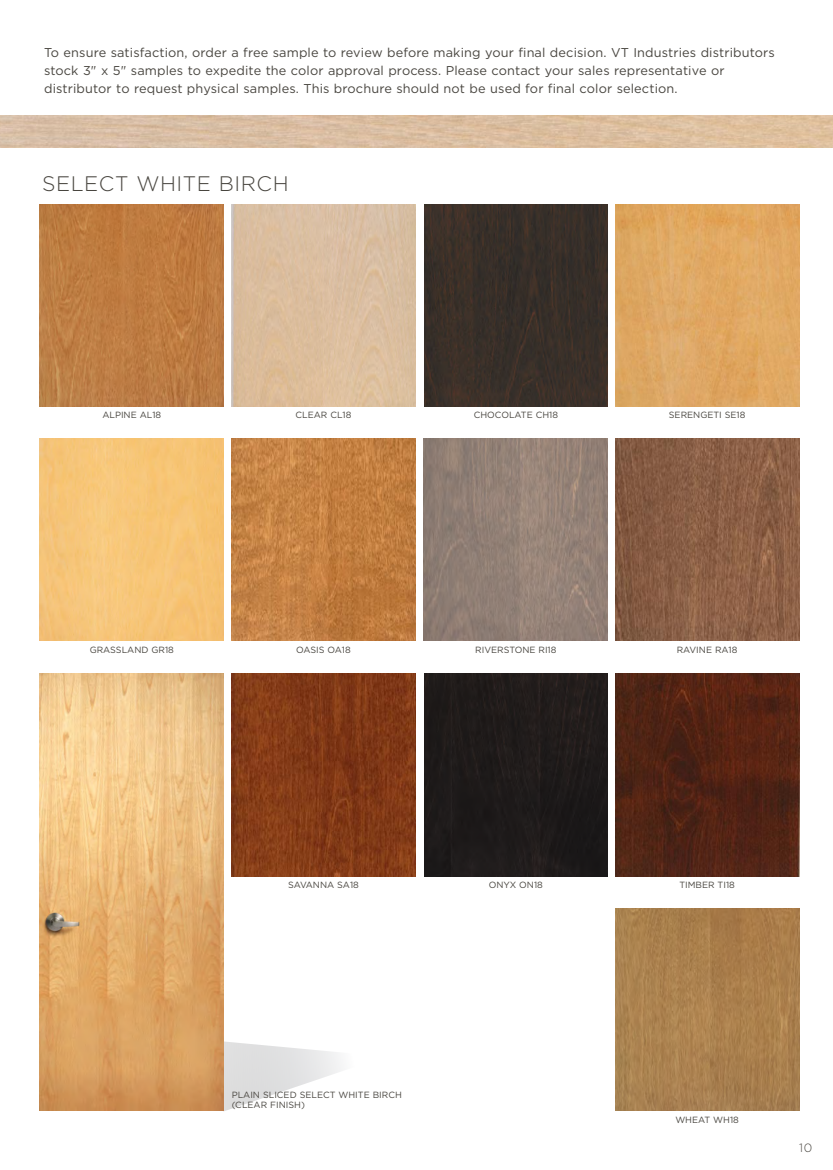
<style>
.page{position:relative;width:833px;height:1170px;background:#fff}
.page>*{position:absolute;margin:0;border:0;box-sizing:border-box;transform-origin:0 0}
.t1{font:300 21px "Gotham";letter-spacing:.025em;color:#48453f}
.t2{font:12.75px/18px "Gotham";letter-spacing:.01em;color:#48453f}
.t3{font:300 12px "Gotham";color:#48453f}
.t4{font:9px/10.8px "Gotham";color:#48453f}
</style>
<div class="page">
<img style="left:40px;top:204px;width:184px;height:203px">
<img style="left:232px;top:204px;width:183px;height:203px">
<img style="left:232px;top:438px;width:183px;height:203px">
<img style="left:615px;top:438px;width:184px;height:203px">
<img style="left:232px;top:674px;width:183px;height:202px">
<img style="left:615px;top:674px;width:184px;height:202px">
<img style="left:615px;top:908px;width:184px;height:203px">
<img style="left:615px;top:204px;width:184px;height:203px">
<img style="left:424px;top:204px;width:183px;height:203px">
<img style="left:423px;top:438px;width:184px;height:203px">
<div style="left:424px;top:674px;width:183px;height:202px;background:#1f1b1a"></div>
<svg style="left:224px;top:1041px;width:118px;height:70px"></svg>
<img style="left:40px;top:674px;width:184px;height:437px">
<img style="left:40px;top:438px;width:184px;height:203px">
<p class="t2" style="left:44px;top:43px;width:732px">To ensure satisfaction, order a free sample to review before making your final decision. VT Industries distributors stock 3" x 5" samples to expedite the color approval process. Please contact your sales representative or distributor to request physical samples. This brochure should not be used for final color selection.</p>
<h1 class="t1" style="left:42px;top:170px;width:248px">SELECT WHITE BIRCH</h1>
<p class="t4" style="left:102px;top:410px;width:60px">ALPINE AL18</p>
<p class="t4" style="left:295px;top:410px;width:57px">CLEAR CL18</p>
<p class="t4" style="left:473px;top:410px;width:86px">CHOCOLATE CH18</p>
<p class="t4" style="left:668px;top:410px;width:78px">SERENGETI SE18</p>
<p class="t4" style="left:90px;top:645px;width:86px">GRASSLAND GR18</p>
<p class="t4" style="left:296px;top:645px;width:56px">OASIS OA18</p>
<p class="t4" style="left:676px;top:645px;width:62px">RAVINE RA18</p>
<p class="t4" style="left:475px;top:645px;width:83px">RIVERSTONE RI18</p>
<p class="t4" style="left:489px;top:879px;width:56px">ONYX ON18</p>
<p class="t4" style="left:288px;top:879px;width:72px">SAVANNA SA18</p>
<p class="t4" style="left:679px;top:879px;width:57px">TIMBER TI18</p>
<p class="t4" style="left:232px;top:1089px;width:172px">PLAIN SLICED SELECT WHITE BIRCH (CLEAR FINISH)</p>
<p class="t4" style="left:675px;top:1114px;width:65px">WHEAT WH18</p>
<p class="t3" style="left:799px;top:1140px;width:15px">10</p>
</div>
